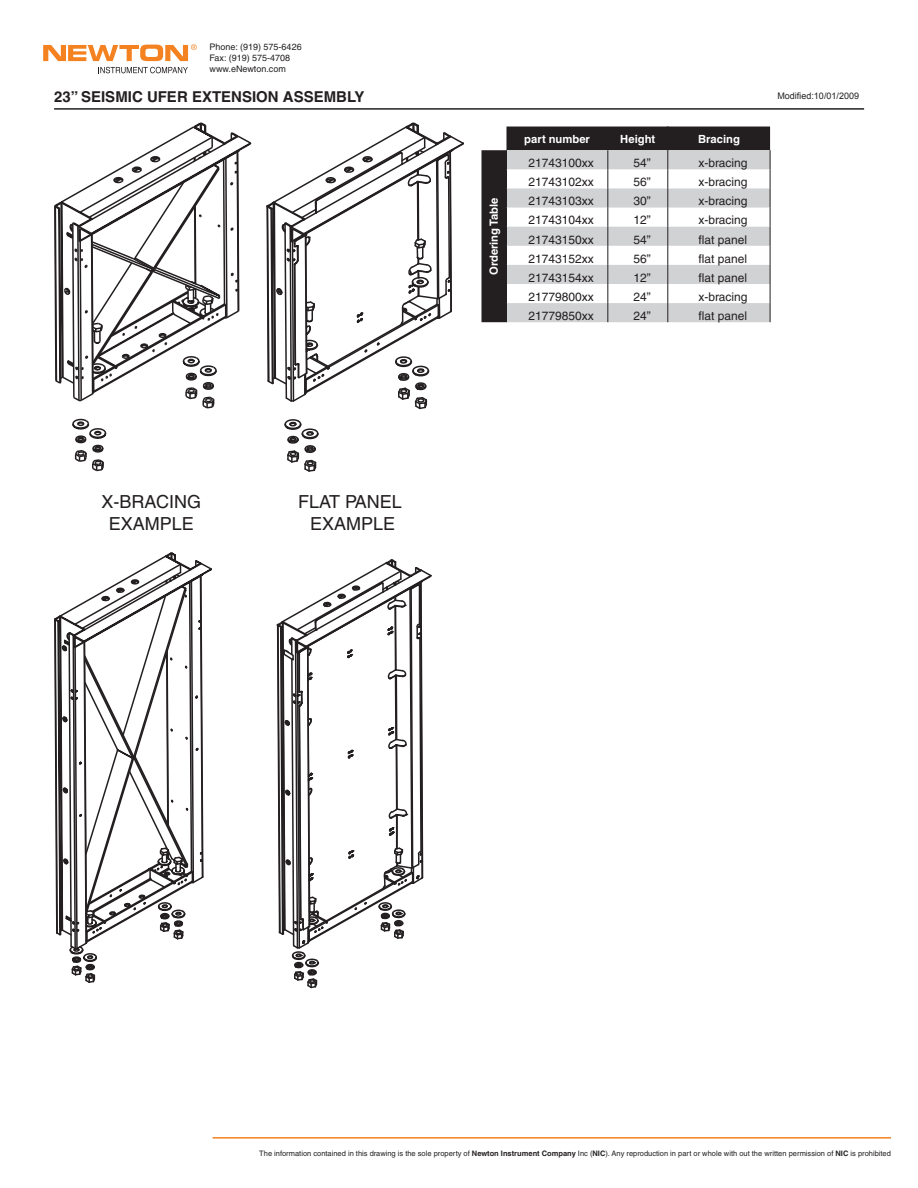
<style>
.page{position:relative;width:918px;height:1188px;background:#fff}
.page>*{position:absolute;margin:0;border:0;box-sizing:border-box;transform-origin:0 0}
.NOTE{font:18px "Helvetica";color:#231f20}
.t1{font:700 15px "Helvetica";color:#231f20}
.Table_text{font:12px "Helvetica";color:#231f20}
.PartNumbers{font:12px "Helvetica";color:#231f20}
.table_Header_Txt{font:700 11.25px "Helvetica";color:#fff}
.footer_Info{font:9px "Helvetica";color:#231f20}
.modified{font:9px "Arial";color:#231f20}
.disclaimer{font:7.5px "Helvetica";color:#231f20}
.s1{font-weight:700}
</style>
<div class="page">
<svg style="left:98px;top:67px;width:90px;height:6px"></svg>
<svg style="left:43px;top:44px;width:154px;height:17px"></svg>
<hr style="left:213px;top:1137px;width:678px;height:2px;background:#f58220">
<hr style="left:54px;top:108px;width:810px;height:2px;background:#231f20">
<div style="left:482px;top:127px;width:288px;height:195px;background:#231f20"></div>
<svg style="left:507px;top:150px;width:263px;height:172px;fill:#d1d2d4"></svg>
<hr style="left:667px;top:127px;width:2px;height:23px;background:#231f20">
<svg style="left:506px;top:150px;width:1px;height:172px"></svg>
<svg style="left:607px;top:150px;width:1px;height:172px"></svg>
<svg style="left:667px;top:150px;width:1px;height:172px"></svg>
<svg style="left:770px;top:150px;width:1px;height:172px"></svg>
<svg style="left:193px;top:560px;width:19px;height:324px"></svg>
<svg style="left:54px;top:553px;width:139px;height:399px"></svg>
<svg style="left:70px;top:552px;width:104px;height:431px"></svg>
<svg style="left:276px;top:559px;width:156px;height:430px"></svg>
<svg style="left:54px;top:123px;width:186px;height:261px"></svg>
<svg style="left:71px;top:126px;width:168px;height:345px"></svg>
<svg style="left:266px;top:123px;width:198px;height:287px"></svg>
<svg style="left:284px;top:419px;width:35px;height:53px"></svg>
<p class="footer_Info" style="left:210px;top:42px;width:94px">Phone: (919) 575-6426</p>
<p class="footer_Info" style="left:210px;top:53px;width:82px">Fax: (919) 575-4708</p>
<p class="footer_Info" style="left:210px;top:63px;width:78px">www.eNewton.com</p>
<p class="t1" style="left:54px;top:87px;width:312px">23” SEISMIC UFER EXTENSION ASSEMBLY</p>
<p class="NOTE" style="left:102px;top:491px;width:101px">X-BRACING</p>
<p class="NOTE" style="left:109px;top:513px;width:87px">EXAMPLE</p>
<p class="NOTE" style="left:298px;top:492px;width:105px">FLAT PANEL</p>
<p class="NOTE" style="left:310px;top:513px;width:87px">EXAMPLE</p>
<p class="table_Header_Txt" style="left:487px;top:275px;width:79px;rotate:-90deg">Ordering Table</p>
<p class="table_Header_Txt" style="left:524px;top:132px;width:67px">part number</p>
<p class="table_Header_Txt" style="left:620px;top:132px;width:36px">Height</p>
<p class="table_Header_Txt" style="left:698px;top:132px;width:43px">Bracing</p>
<p class="PartNumbers" style="left:529px;top:156px;width:67px">21743100xx</p>
<p class="Table_text" style="left:633px;top:156px;width:19px">54”</p>
<p class="Table_text" style="left:698px;top:156px;width:51px">x-bracing</p>
<p class="PartNumbers" style="left:529px;top:175px;width:67px">21743102xx</p>
<p class="Table_text" style="left:633px;top:175px;width:19px">56”</p>
<p class="Table_text" style="left:698px;top:175px;width:51px">x-bracing</p>
<p class="PartNumbers" style="left:529px;top:194px;width:67px">21743103xx</p>
<p class="Table_text" style="left:633px;top:194px;width:19px">30”</p>
<p class="Table_text" style="left:698px;top:194px;width:51px">x-bracing</p>
<p class="PartNumbers" style="left:529px;top:213px;width:67px">21743104xx</p>
<p class="Table_text" style="left:633px;top:213px;width:19px">12”</p>
<p class="Table_text" style="left:698px;top:213px;width:51px">x-bracing</p>
<p class="PartNumbers" style="left:529px;top:232px;width:67px">21743150xx</p>
<p class="Table_text" style="left:633px;top:232px;width:19px">54”</p>
<p class="Table_text" style="left:699px;top:232px;width:50px">flat panel</p>
<p class="PartNumbers" style="left:529px;top:252px;width:67px">21743152xx</p>
<p class="Table_text" style="left:633px;top:252px;width:19px">56”</p>
<p class="Table_text" style="left:699px;top:252px;width:50px">flat panel</p>
<p class="PartNumbers" style="left:529px;top:271px;width:67px">21743154xx</p>
<p class="Table_text" style="left:633px;top:271px;width:19px">12”</p>
<p class="Table_text" style="left:699px;top:271px;width:50px">flat panel</p>
<p class="PartNumbers" style="left:529px;top:290px;width:67px">21779800xx</p>
<p class="Table_text" style="left:633px;top:290px;width:19px">24”</p>
<p class="Table_text" style="left:698px;top:290px;width:51px">x-bracing</p>
<p class="PartNumbers" style="left:529px;top:309px;width:67px">21779850xx</p>
<p class="Table_text" style="left:633px;top:309px;width:19px">24”</p>
<p class="Table_text" style="left:699px;top:309px;width:50px">flat panel</p>
<p class="modified" style="left:777px;top:90px;width:83px">Modified:10/01/2009</p>
<p class="disclaimer" style="left:259px;top:1149px;width:633px">The information contained in this drawing is the sole property of <span class="s1">Newton Instrument Company</span> Inc (<span class="s1">NIC</span>). Any reproduction in part or whole with out the written permission of <span class="s1">NIC</span> is prohibited</p>
</div>
